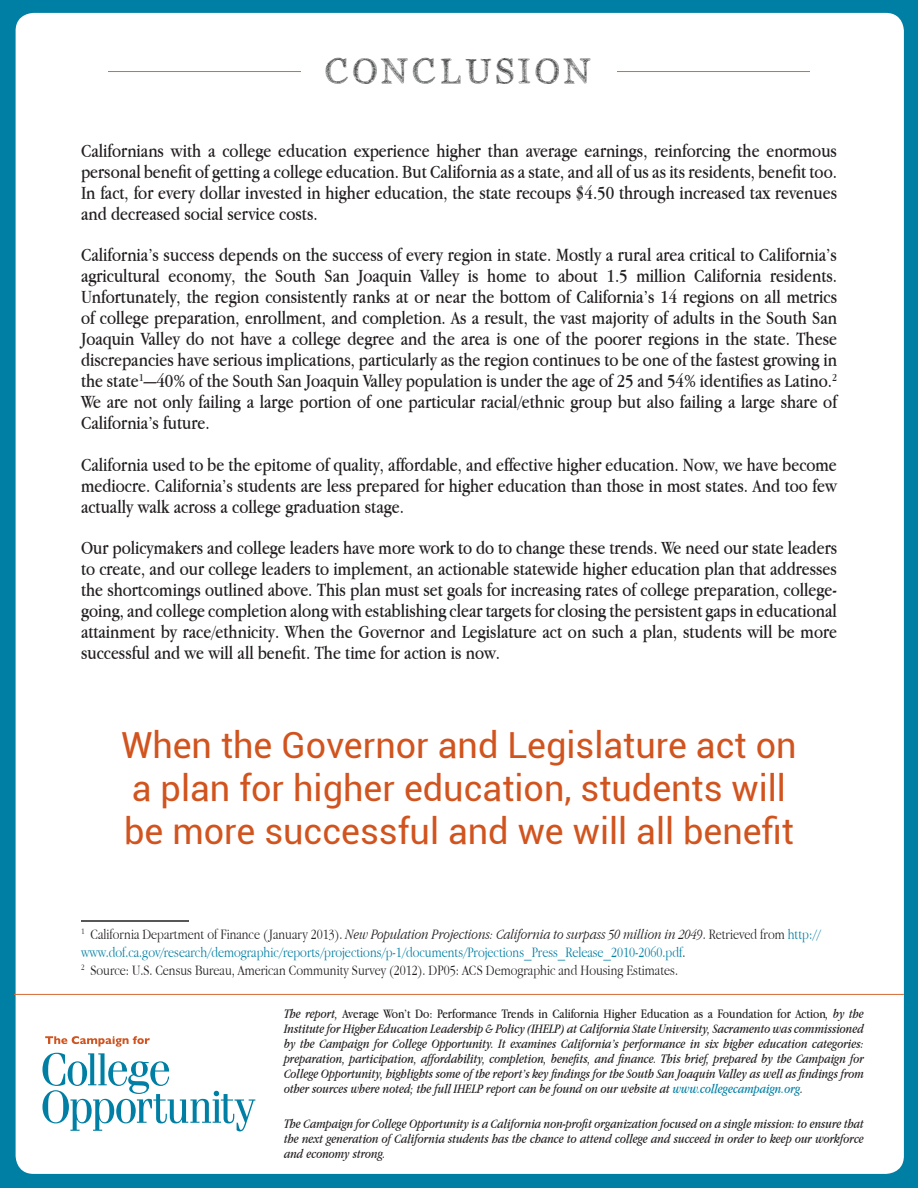
<style>
.page{position:relative;width:918px;height:1188px;background:#007fa5}
.page>*{position:absolute;margin:0;border:0;box-sizing:border-box;transform-origin:0 0}
.t1{font:36px/43.2px "Roboto";color:#d1541f}
.t2{font:36px "PW Serif Scratch";color:#4b4c4d}
.t3{font:19.5px/21px "Apple Garamond";color:#231f20;text-align:justify}
.t4{font:300 15px/18px "Apple Garamond";color:#007fa5}
.t5{font:300 15px "Apple Garamond";color:#231f20}
.t6{font:italic 13.5px/15px "Apple Garamond";color:#231f20;text-align:justify}
.s1{color:#231f20}
.s2{font-style:italic;color:#231f20}
.s3{font-style:normal}
.s4{color:#007fa5}
</style>
<div class="page">
<div style="left:16px;top:13px;width:888px;height:1161px;background:#fff;border-radius:18px"></div>
<hr style="left:81px;top:920px;width:108px;height:2px;background:#231f20">
<hr style="left:108px;top:71px;width:702px;height:1px;background:#d66b37">
<div style="left:301px;top:54px;width:316px;height:29px;background:#fff"></div>
<svg style="left:45px;top:1036px;width:105px;height:11px"></svg>
<svg style="left:42px;top:1053px;width:213px;height:78px"></svg>
<hr style="left:14px;top:994px;width:890px;height:1px;background:#d66b37">
<p class="t2" style="left:324px;top:51px;width:271px">CONCLUSION</p>
<p class="t3" style="left:81px;top:140px;width:758px">Californians with a college education experience higher than average earnings, reinforcing the enormous personal benefit of getting a college education. But California as a state, and all of us as its residents, benefit too.<br>In fact, for every dollar invested in higher education, the state recoups $4.50 through increased tax revenues and decreased social service costs.</p>
<p class="t3" style="left:81px;top:244px;width:758px">California’s success depends on the success of every region in state. Mostly a rural area critical to California’s agricultural economy, the South San Joaquin Valley is home to about 1.5 million California residents.<br>Unfortunately, the region consistently ranks at or near the bottom of California’s 14 regions on all metrics of college preparation, enrollment, and completion. As a result, the vast majority of adults in the South San Joaquin Valley do not have a college degree and the area is one of the poorer regions in the state. These discrepancies have serious implications, particularly as the region continues to be one of the fastest growing in the state<sup>1</sup>—40% of the South San Joaquin Valley population is under the age of 25 and 54% identifies as Latino.<sup>2<br></sup>We are not only failing a large portion of one particular racial/ethnic group but also failing a large share of California’s future.</p>
<p class="t3" style="left:81px;top:454px;width:758px">California used to be the epitome of quality, affordable, and effective higher education. Now, we have become mediocre. California’s students are less prepared for higher education than those in most states. And too few actually walk across a college graduation stage.</p>
<p class="t3" style="left:81px;top:537px;width:758px">Our policymakers and college leaders have more work to do to change these trends. We need our state leaders to create, and our college leaders to implement, an actionable statewide higher education plan that addresses the shortcomings outlined above. This plan must set goals for increasing rates of college preparation, college&shy;going, and college completion along with establishing clear targets for closing the persistent gaps in educational attainment by race/ethnicity. When the Governor and Legislature act on such a plan, students will be more successful and we will all benefit. The time for action is now.</p>
<p class="t1" style="left:121px;top:722px;width:677px">When the Governor and Legislature act on a plan for higher education, students will be more successful and we will all benefit</p>
<p class="t4" style="left:81px;top:925px;width:741px"><sup>1</sup> <span class="s1">California Department of Finance (January 2013).</span> <span class="s2">New Population Projections: California to surpass 50 million in 2049</span><span class="s1">. Retrieved from</span> http:// www.dof.ca.gov/research/demographic/reports/projections/p-1/documents/Projections_Press_Release_2010-2060.pdf<span class="s1">.</span></p>
<p class="t5" style="left:81px;top:961px;width:599px"><sup>2</sup> Source: U.S. Census Bureau, American Community Survey (2012). DP05: ACS Demographic and Housing Estimates.</p>
<p class="t6" style="left:284px;top:1006px;width:581px">The report, <span class="s3">Average Won’t Do: Performance Trends in California Higher Education as a Foundation for Action</span>, by the Institute for Higher Education Leadership &amp; Policy (IHELP) at California State University, Sacramento was commissioned by the Campaign for College Opportunity. It examines California’s performance in six higher education categories: preparation, participation, affordability, completion, benefits, and finance. This brief, prepared by the Campaign for College Opportunity, highlights some of the report’s key findings for the South San Joaquin Valley as well as findings from other sources where noted; the full IHELP report can be found on our website at <span class="s4">www.collegecampaign.org</span>.</p>
<p class="t6" style="left:284px;top:1116px;width:581px">The Campaign for College Opportunity is a California non-profit organization focused on a single mission: to ensure that the next generation of California students has the chance to attend college and succeed in order to keep our workforce and economy strong.</p>
</div>
